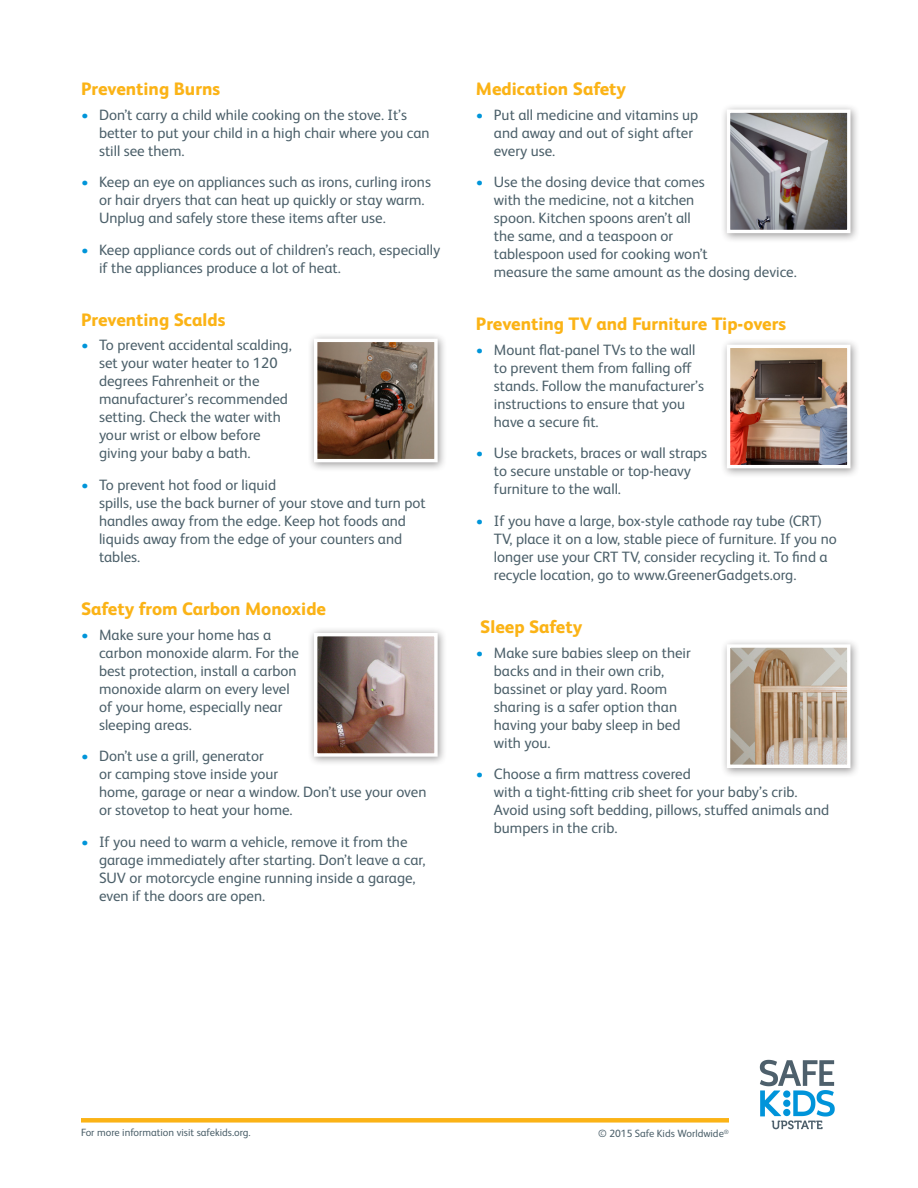
<style>
.page{position:relative;width:918px;height:1188px;background:#fff}
.page>*{position:absolute;margin:0;border:0;box-sizing:border-box;transform-origin:0 0}
.SUBHEAD{font:800 18px "FS Albert Pro";color:#fbb316}
.t1{font:15px/18px "FS Albert Pro";color:#4c606a}
.t2{font:10.5px "FS Albert Pro";color:#4c606a}
.t3{font:6.15px "FS Albert Pro";color:#4c606a}
.s1{color:#0095d9}
</style>
<div class="page">
<div style="left:81px;top:1118px;width:648px;height:5px;background:#fbb316"></div>
<div style="left:308px;top:332px;width:139px;height:140px;background:#231f20;opacity:.45"></div>
<img style="left:318px;top:343px;width:116px;height:115px">
<div style="left:314px;top:339px;width:124px;height:123px;border:3px solid #fff"></div>
<div style="left:308px;top:627px;width:139px;height:139px;background:#231f20;opacity:.45"></div>
<img style="left:318px;top:637px;width:116px;height:116px">
<div style="left:314px;top:633px;width:124px;height:124px;border:3px solid #fff"></div>
<div style="left:720px;top:103px;width:140px;height:140px;background:#231f20;opacity:.45"></div>
<img style="left:731px;top:114px;width:115px;height:115px">
<div style="left:727px;top:110px;width:123px;height:123px;border:3px solid #fff"></div>
<div style="left:720px;top:338px;width:140px;height:140px;background:#231f20;opacity:.45"></div>
<img style="left:731px;top:349px;width:115px;height:115px">
<div style="left:727px;top:345px;width:123px;height:123px;border:3px solid #fff"></div>
<div style="left:720px;top:638px;width:140px;height:140px;background:#231f20;opacity:.45"></div>
<img style="left:731px;top:648px;width:115px;height:116px">
<div style="left:727px;top:644px;width:123px;height:124px;border:3px solid #fff"></div>
<img style="left:759px;top:1059px;width:76px;height:71px">
<p class="SUBHEAD" style="left:81px;top:75px;width:141px">Preventing Burns</p>
<p class="t1" style="left:99px;top:104px;width:332px;text-indent:-18px"><span class="s1">•</span> Don’t carry a child while cooking on the stove. It’s better to put your child in a high chair where you can still see them.</p>
<p class="t1" style="left:99px;top:172px;width:334px;text-indent:-18px"><span class="s1">•</span> Keep an eye on appliances such as irons, curling irons or hair dryers that can heat up quickly or stay warm.<br>Unplug and safely store these items after use.</p>
<p class="t1" style="left:99px;top:239px;width:343px;text-indent:-18px"><span class="s1">•</span> Keep appliance cords out of children’s reach, especially if the appliances produce a lot of heat.</p>
<p class="SUBHEAD" style="left:81px;top:305px;width:146px">Preventing Scalds</p>
<p class="t1" style="left:99px;top:335px;width:194px;text-indent:-18px"><span class="s1">•</span> To prevent accidental scalding, set your water heater to 120 degrees Fahrenheit or the manufacturer’s recommended setting. Check the water with your wrist or elbow before giving your baby a bath.</p>
<p class="t1" style="left:99px;top:475px;width:328px;text-indent:-18px"><span class="s1">•</span> To prevent hot food or liquid<br>spills, use the back burner of your stove and turn pot handles away from the edge. Keep hot foods and liquids away from the edge of your counters and tables.</p>
<p class="SUBHEAD" style="left:81px;top:595px;width:247px">Safety from Carbon Monoxide</p>
<p class="t1" style="left:99px;top:625px;width:202px;text-indent:-18px"><span class="s1">•</span> Make sure your home has a carbon monoxide alarm. For the best protection, install a carbon monoxide alarm on every level of your home, especially near sleeping areas.</p>
<p class="t1" style="left:99px;top:746px;width:329px;text-indent:-18px"><span class="s1">•</span> Don’t use a grill, generator<br>or camping stove inside your<br>home, garage or near a window. Don’t use your oven or stovetop to heat your home.</p>
<p class="t1" style="left:99px;top:832px;width:328px;text-indent:-18px"><span class="s1">•</span> If you need to warm a vehicle, remove it from the garage immediately after starting. Don’t leave a car, SUV or motorcycle engine running inside a garage, even if the doors are open.</p>
<p class="SUBHEAD" style="left:476px;top:75px;width:152px">Medication Safety</p>
<p class="t1" style="left:494px;top:104px;width:206px;text-indent:-18px"><span class="s1">•</span> Put all medicine and vitamins up and away and out of sight after every use.</p>
<p class="t1" style="left:494px;top:172px;width:304px;text-indent:-18px"><span class="s1">•</span> Use the dosing device that comes<br>with the medicine, not a kitchen<br>spoon. Kitchen spoons aren’t all<br>the same, and a teaspoon or<br>tablespoon used for cooking won’t<br>measure the same amount as the dosing device.</p>
<p class="SUBHEAD" style="left:476px;top:310px;width:312px">Preventing TV and Furniture Tip-overs</p>
<p class="t1" style="left:494px;top:340px;width:212px;text-indent:-18px"><span class="s1">•</span> Mount flat-panel TVs to the wall to prevent them from falling off stands. Follow the manufacturer’s instructions to ensure that you have a secure fit.</p>
<p class="t1" style="left:494px;top:443px;width:215px;text-indent:-18px"><span class="s1">•</span> Use brackets, braces or wall straps to secure unstable or top-heavy furniture to the wall.</p>
<p class="t1" style="left:494px;top:511px;width:344px;text-indent:-18px"><span class="s1">•</span> If you have a large, box-style cathode ray tube (CRT)<br>TV, place it on a low, stable piece of furniture. If you no longer use your CRT TV, consider recycling it. To find a recycle location, go to www.GreenerGadgets.org.</p>
<p class="SUBHEAD" style="left:480px;top:613px;width:104px">Sleep Safety</p>
<p class="t1" style="left:494px;top:643px;width:199px;text-indent:-18px"><span class="s1">•</span> Make sure babies sleep on their backs and in their own crib, bassinet or play yard. Room sharing is a safer option than having your baby sleep in bed with you.</p>
<p class="t1" style="left:494px;top:764px;width:337px;text-indent:-18px"><span class="s1">•</span> Choose a firm mattress covered<br>with a tight-fitting crib sheet for your baby’s crib.<br>Avoid using soft bedding, pillows, stuffed animals and bumpers in the crib.</p>
<p class="t2" style="left:81px;top:1125px;width:171px">For more information visit safekids.org.</p>
<p class="t3" style="left:724px;top:1127px;width:7px">®</p>
<p class="t2" style="left:598px;top:1126px;width:127px">© 2015 Safe Kids Worldwide</p>
</div>
